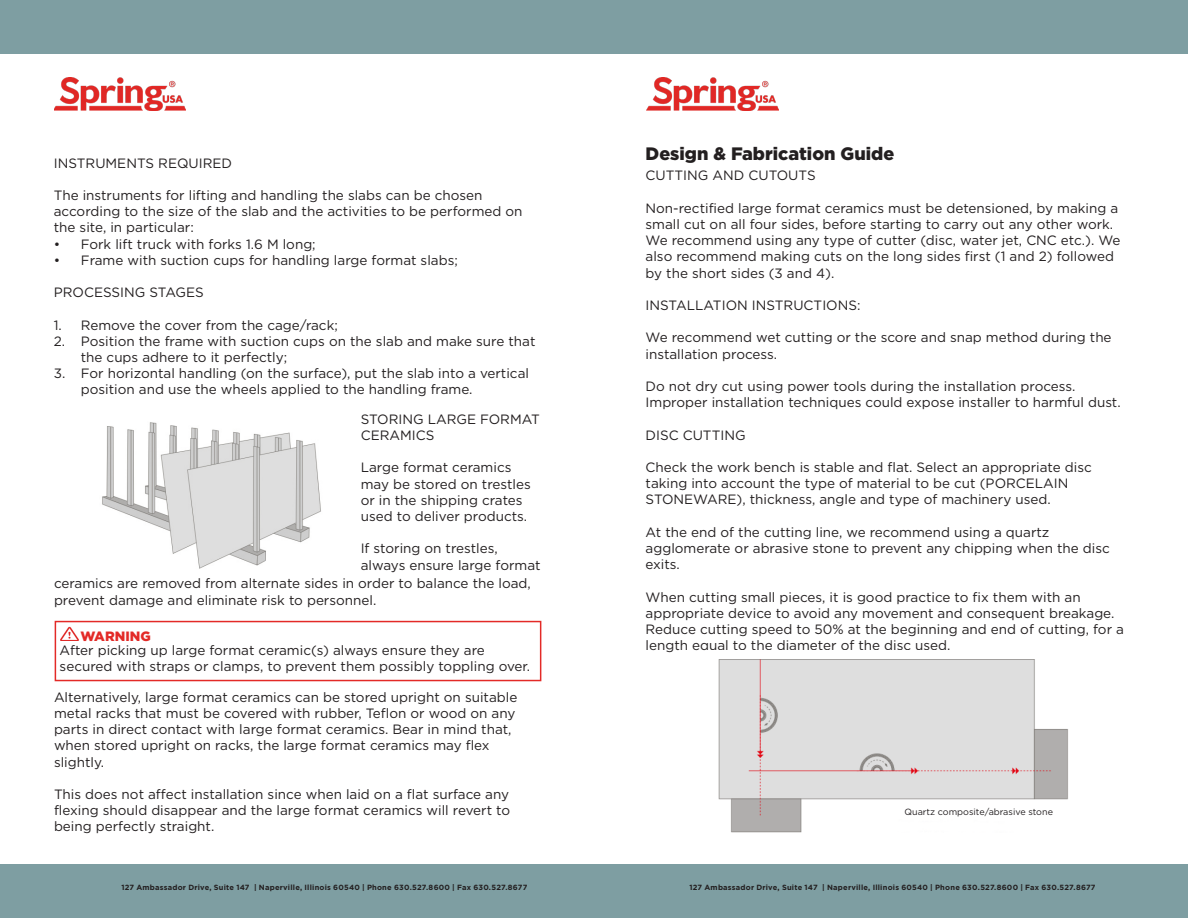
<style>
.page{position:relative;width:1188px;height:918px;background:#fff}
.page>*{position:absolute;margin:0;border:0;box-sizing:border-box;transform-origin:0 0}
.t1{font:900 18px "Gotham";color:#231f20}
.t2{font:13.5px/16.2px "Gotham";color:#231f20}
.t3{font:900 13.5px "Gotham";color:#e32a27}
.t4{font:9px "Gotham";color:#231f20}
.t5{font:700 7.5px "Gotham";letter-spacing:.025em;color:#231f20}
</style>
<div class="page">
<div style="left:0;top:0;width:1188px;height:54px;background:#7e9ea2"></div>
<div style="left:0;top:864px;width:1188px;height:54px;background:#7e9ea2"></div>
<img style="left:54px;top:78px;width:132px;height:32px">
<img style="left:647px;top:78px;width:131px;height:32px">
<img style="left:60px;top:626px;width:19px;height:15px">
<div style="left:55px;top:621px;width:486px;height:60px;border:2px solid #e32a27"></div>
<img style="left:102px;top:422px;width:219px;height:147px">
<img style="left:718px;top:659px;width:350px;height:174px">
<p class="t2" style="left:54px;top:155px;width:180px">INSTRUMENTS REQUIRED</p>
<p class="t2" style="left:54px;top:187px;width:470px">The instruments for lifting and handling the slabs can be chosen according to the size of the slab and the activities to be performed on the site, in particular:</p>
<p class="t2" style="left:54px;top:236px;width:263px">• Fork lift truck with forks 1.6 M long;</p>
<p class="t2" style="left:54px;top:252px;width:406px">• Frame with suction cups for handling large format slabs;</p>
<p class="t2" style="left:54px;top:284px;width:151px">PROCESSING STAGES</p>
<p class="t2" style="left:54px;top:317px;width:285px">1. Remove the cover from the cage/rack;</p>
<p class="t2" style="left:81px;top:333px;width:456px;text-indent:-27px">2. Position the frame with suction cups on the slab and make sure that the cups adhere to it perfectly;</p>
<p class="t2" style="left:81px;top:365px;width:450px;text-indent:-27px">3. For horizontal handling (on the surface), put the slab into a vertical position and use the wheels applied to the handling frame.</p>
<p class="t2" style="left:361px;top:411px;width:181px">STORING LARGE FORMAT<br>CERAMICS</p>
<p class="t2" style="left:361px;top:459px;width:172px">Large format ceramics may be stored on trestles or in the shipping crates used to deliver products.</p>
<p class="t2" style="left:361px;top:540px;width:181px">If storing on trestles, always ensure large format</p>
<p class="t2" style="left:54px;top:575px;width:478px">ceramics are removed from alternate sides in order to balance the load, prevent damage and eliminate risk to personnel.</p>
<p class="t3" style="left:80px;top:628px;width:72px">WARNING</p>
<p class="t2" style="left:60px;top:642px;width:472px">After picking up large format ceramic(s) always ensure they are secured with straps or clamps, to prevent them possibly toppling over.</p>
<p class="t2" style="left:54px;top:689px;width:465px">Alternatively, large format ceramics can be stored upright on suitable metal racks that must be covered with rubber, Teflon or wood on any parts in direct contact with large format ceramics. Bear in mind that, when stored upright on racks, the large format ceramics may flex slightly.</p>
<p class="t2" style="left:54px;top:786px;width:458px;text-align:justify">This does not affect installation since when laid on a flat surface any flexing should disappear and the large format ceramics will revert to being perfectly straight.</p>
<p class="t1" style="left:646px;top:143px;width:250px">Design &amp; Fabrication Guide</p>
<p class="t2" style="left:646px;top:167px;width:172px">CUTTING AND CUTOUTS</p>
<p class="t2" style="left:646px;top:200px;width:474px">Non-rectified large format ceramics must be detensioned, by making a small cut on all four sides, before starting to carry out any other work.</p>
<p class="t2" style="left:646px;top:232px;width:476px">We recommend using any type of cutter (disc, water jet, CNC etc.). We also recommend making cuts on the long sides first (1 and 2) followed by the short sides (3 and 4).</p>
<p class="t2" style="left:646px;top:297px;width:216px">INSTALLATION INSTRUCTIONS:</p>
<p class="t2" style="left:646px;top:329px;width:468px">We recommend wet cutting or the score and snap method during the</p>
<p class="t2" style="left:646px;top:345px;width:133px">installation process.</p>
<p class="t2" style="left:646px;top:378px;width:432px">Do not dry cut using power tools during the installation process.</p>
<p class="t2" style="left:646px;top:394px;width:477px">Improper installation techniques could expose installer to harmful dust.</p>
<p class="t2" style="left:646px;top:426px;width:102px">DISC CUTTING</p>
<p class="t2" style="left:646px;top:459px;width:448px">Check the work bench is stable and flat. Select an appropriate disc taking into account the type of material to be cut (PORCELAIN<br>STONEWARE), thickness, angle and type of machinery used.</p>
<p class="t2" style="left:646px;top:524px;width:466px">At the end of the cutting line, we recommend using a quartz agglomerate or abrasive stone to prevent any chipping when the disc exits.</p>
<p class="t2" style="left:646px;top:588px;width:480px">When cutting small pieces, it is good practice to fix them with an appropriate device to avoid any movement and consequent breakage.<br>Reduce cutting speed to 50% at the beginning and end of cutting, for a length equal to the diameter of the disc used.</p>
<p class="t4" style="left:904px;top:807px;width:150px">Quartz composite/abrasive stone</p>
<p class="t5" style="left:121px;top:882px;width:408px">127 Ambassador Drive, Suite 147 | Naperville, Illinois 60540 | Phone 630.527.8600 | Fax 630.527.8677</p>
<p class="t5" style="left:689px;top:882px;width:408px">127 Ambassador Drive, Suite 147 | Naperville, Illinois 60540 | Phone 630.527.8600 | Fax 630.527.8677</p>
</div>
